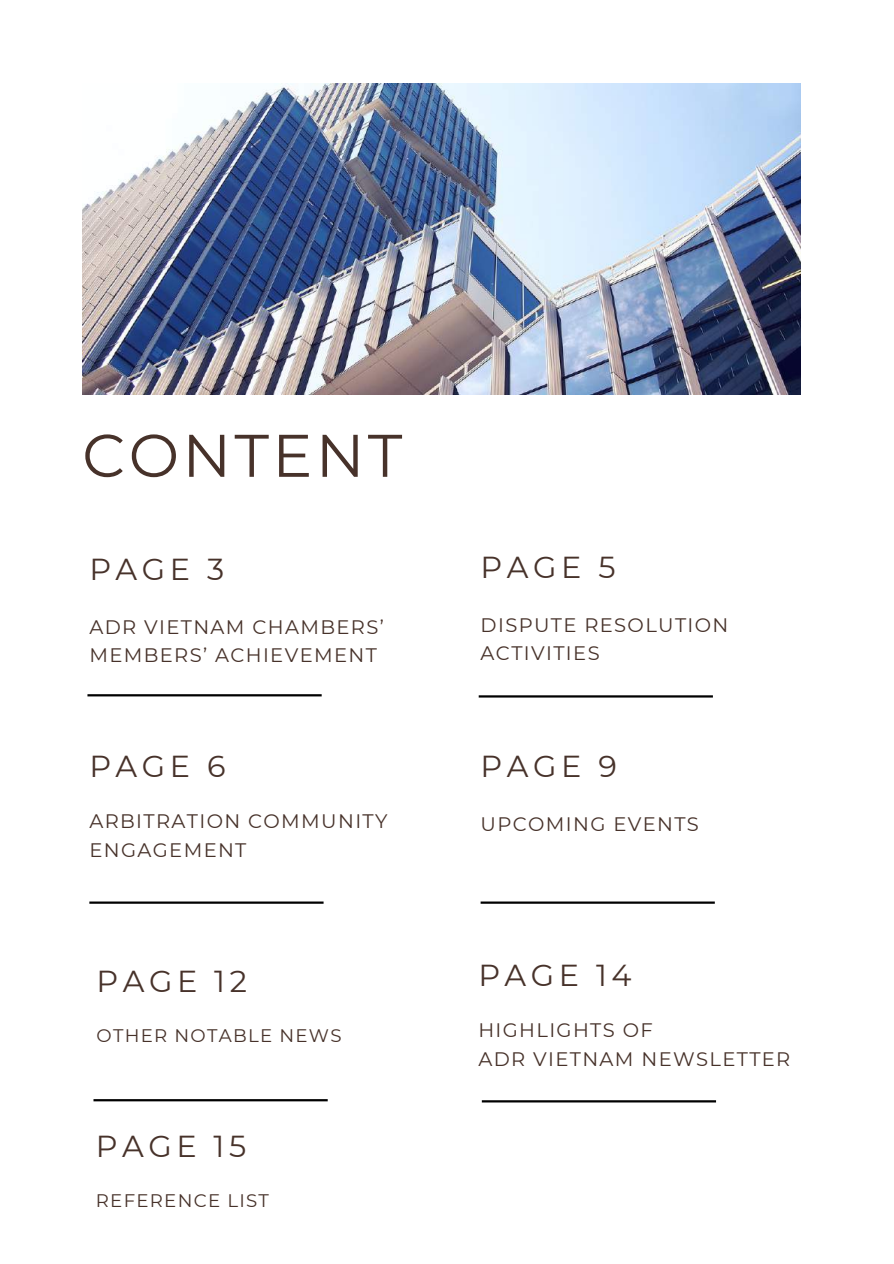
<style>
.page{position:relative;width:894px;height:1264px;background:#fff}
.page>*{position:absolute;margin:0;border:0;box-sizing:border-box;transform-origin:0 0}
.t1{font:60px "Montserrat";letter-spacing:.055em;color:#47322a}
.t2{font:30.3px "Montserrat";letter-spacing:.15em;color:#47322a}
.t3{font:19.5px/28.2px "Montserrat";letter-spacing:.07em;color:#47322a}
.t4{font:18.15px "Montserrat";letter-spacing:.07em;color:#47322a}
</style>
<div class="page">
<hr style="left:87px;top:694px;width:234px;height:2px;background:#000">
<hr style="left:478px;top:695px;width:234px;height:2px;background:#000">
<hr style="left:89px;top:901px;width:234px;height:2px;background:#000">
<hr style="left:480px;top:901px;width:234px;height:2px;background:#000">
<img style="left:82px;top:83px;width:718px;height:311px">
<hr style="left:93px;top:1099px;width:234px;height:2px;background:#000">
<hr style="left:481px;top:1100px;width:234px;height:2px;background:#000">
<h1 class="t1" style="left:82px;top:419px;width:321px">CONTENT</h1>
<h2 class="t2" style="left:89px;top:550px;width:136px">PAGE 3</h2>
<p class="t3" style="left:89px;top:613px;width:296px">ADR VIETNAM CHAMBERS’<br>MEMBERS’ ACHIEVEMENT</p>
<h2 class="t2" style="left:89px;top:747px;width:138px">PAGE 6</h2>
<p class="t3" style="left:89px;top:807px;width:299px">ARBITRATION COMMUNITY<br>ENGAGEMENT</p>
<h2 class="t2" style="left:96px;top:962px;width:152px">PAGE 12</h2>
<p class="t4" style="left:96px;top:1024px;width:246px">OTHER NOTABLE NEWS</p>
<h2 class="t2" style="left:96px;top:1127px;width:152px">PAGE 15</h2>
<p class="t4" style="left:96px;top:1188px;width:175px">REFERENCE LIST</p>
<h2 class="t2" style="left:480px;top:548px;width:136px">PAGE 5</h2>
<p class="t3" style="left:480px;top:610px;width:249px">DISPUTE RESOLUTION<br>ACTIVITIES</p>
<h2 class="t2" style="left:480px;top:747px;width:138px">PAGE 9</h2>
<p class="t3" style="left:480px;top:810px;width:220px">UPCOMING EVENTS</p>
<h2 class="t2" style="left:478px;top:956px;width:155px">PAGE 14</h2>
<p class="t3" style="left:478px;top:1016px;width:313px">HIGHLIGHTS OF<br>ADR VIETNAM NEWSLETTER</p>
</div>
